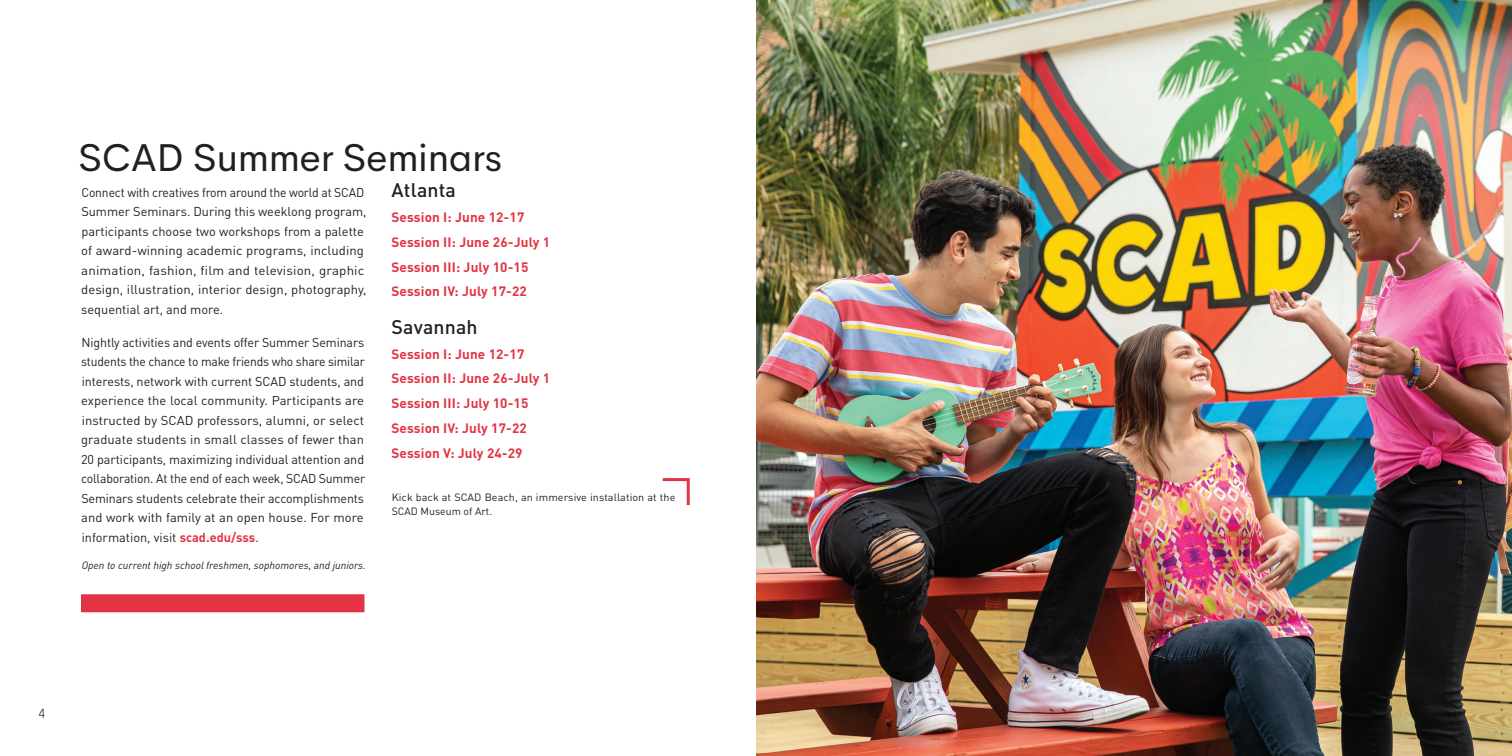
<style>
.page{position:relative;width:1512px;height:756px;background:#fff}
.page>*{position:absolute;margin:0;border:0;box-sizing:border-box;transform-origin:0 0}
.t1{font:39px "Hey Wow";letter-spacing:-.01em;color:#231f20}
.t2{font:500 19.5px "DIN Pro";letter-spacing:.01em;color:#231f20}
.t3{font:700 13.5px/24.8px "DIN Pro";letter-spacing:.01em;color:#e43443}
.t4{font:12.75px/19.5px "DIN Pro";color:#231f20;text-align:justify}
.t5{font:12.75px/19.5px "DIN Pro";color:#231f20;scale:.95 1}
.t6{font:700 12px "Variable";color:#231f20}
.t7{font:10.5px/13.5px "DIN Pro";letter-spacing:.005em;color:#231f20}
.t8{font:italic 10.5px "DIN Pro";color:#231f20}
.s1{font-weight:700;color:#e43443}
</style>
<div class="page">
<img style="left:756px;top:0;width:756px;height:756px">
<div style="left:81px;top:594px;width:283px;height:18px;background:#e43443"></div>
<svg style="left:662px;top:478px;width:28px;height:28px"></svg>
<h1 class="t1" style="left:78px;top:126px;width:426px">SCAD Summer Seminars</h1>
<h2 class="t2" style="left:392px;top:175px;width:66px">Atlanta</h2>
<p class="t3" style="left:392px;top:203px;width:160px">Session I: June 12-17<br>Session II: June 26-July 1<br>Session III: July 10-15<br>Session IV: July 17-22</p>
<h2 class="t2" style="left:392px;top:311px;width:88px">Savannah</h2>
<p class="t3" style="left:392px;top:340px;width:160px">Session I: June 12-17<br>Session II: June 26-July 1<br>Session III: July 10-15<br>Session IV: July 17-22<br>Session V: July 24-29</p>
<p class="t5" style="left:81px;top:181px;width:302px">Connect with creatives from around the world at SCAD Summer Seminars. During this weeklong program, participants choose two workshops from a palette of award-winning academic programs, including animation, fashion, film and television, graphic design, illustration, interior design, photography, sequential art, and more.</p>
<p class="t4" style="left:81px;top:331px;width:286px">Nightly activities and events offer Summer Seminars students the chance to make friends who share similar interests, network with current SCAD students, and experience the local community. Participants are instructed by SCAD professors, alumni, or select graduate students in small classes of fewer than 20 participants, maximizing individual attention and collaboration. At the end of each week, SCAD Summer Seminars students celebrate their accomplishments and work with family at an open house. For more information, visit <span class="s1">scad.edu/sss</span>.</p>
<p class="t8" style="left:82px;top:557px;width:286px">Open to current high school freshmen, sophomores, and juniors.</p>
<p class="t7" style="left:392px;top:490px;width:285px">Kick back at SCAD Beach, an immersive installation at the<br>SCAD Museum of Art.</p>
<p class="t6" style="left:38px;top:703px;width:8px">4</p>
</div>
